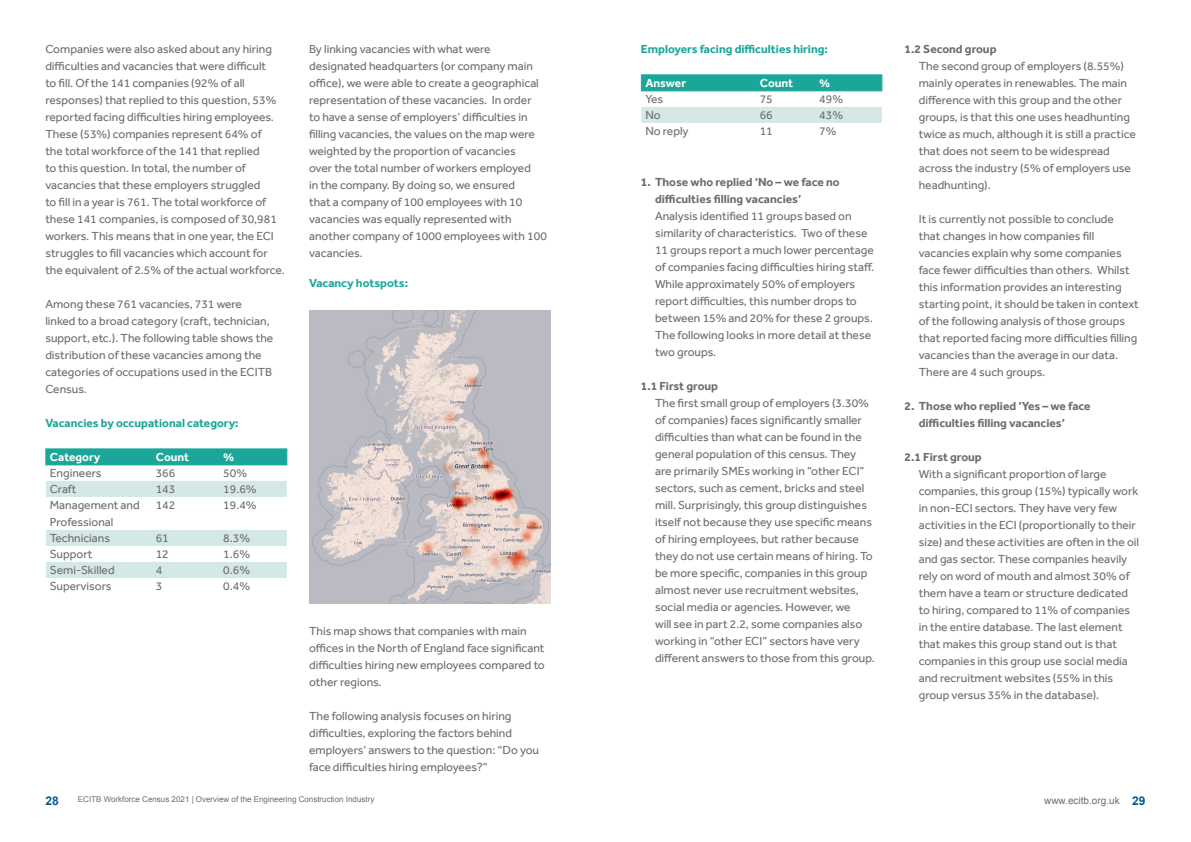
<style>
.page{position:relative;width:1191px;height:842px;background:#fff}
.page>*{position:absolute;margin:0;border:0;box-sizing:border-box;transform-origin:0 0}
.point_forms{font:12px/17px "Effra";color:#6c6d70}
.Body_text{font:12px/17px "Effra";color:#6c6d70}
.point_forms-2{font:700 12px/17px "Effra";color:#6c6d70}
.Body_text-2{font:700 12px "Effra";color:#1aa698}
.Body_text-3{font:700 12px "Effra";color:#fff}
.t1{font:700 12px "Arial";color:#015c90}
.t2{font:10px "Arial";color:#6c6d70}
.t3{font:8px "Arial";color:#6c6d70}
.s1{font-weight:700;font-size:12px;color:#015c90}
</style>
<div class="page">
<svg style="left:46px;top:481px;width:241px;height:97px"></svg>
<hr style="left:45px;top:448px;width:107px;height:1px;background:#1aa698">
<hr style="left:152px;top:448px;width:67px;height:1px;background:#1aa698">
<hr style="left:219px;top:448px;width:68px;height:1px;background:#1aa698">
<div style="left:45px;top:449px;width:242px;height:15px;background:#1aa698"></div>
<hr style="left:45px;top:464px;width:107px;height:1px;background:#1aa698">
<hr style="left:152px;top:464px;width:67px;height:1px;background:#1aa698">
<hr style="left:219px;top:464px;width:68px;height:1px;background:#1aa698">
<img style="left:309px;top:311px;width:241px;height:293px">
<div style="left:641px;top:107px;width:241px;height:16px;background:#d4e8e5"></div>
<hr style="left:641px;top:74px;width:114px;height:1px;background:#1aa698">
<hr style="left:755px;top:74px;width:60px;height:1px;background:#1aa698">
<hr style="left:815px;top:74px;width:67px;height:1px;background:#1aa698">
<div style="left:641px;top:75px;width:241px;height:15px;background:#1aa698"></div>
<hr style="left:641px;top:90px;width:114px;height:1px;background:#1aa698">
<hr style="left:755px;top:90px;width:60px;height:1px;background:#1aa698">
<hr style="left:815px;top:90px;width:67px;height:1px;background:#1aa698">
<p class="Body_text" style="left:45px;top:41px;width:228px">Companies were also asked about any hiring</p>
<p class="Body_text" style="left:45px;top:58px;width:222px">difficulties and vacancies that were difficult</p>
<p class="Body_text" style="left:45px;top:75px;width:201px">to fill. Of the 141 companies (92% of all</p>
<p class="Body_text" style="left:45px;top:92px;width:232px">responses) that replied to this question, 53%</p>
<p class="Body_text" style="left:45px;top:109px;width:230px">reported facing difficulties hiring employees.</p>
<p class="Body_text" style="left:45px;top:126px;width:218px">These (53%) companies represent 64% of</p>
<p class="Body_text" style="left:45px;top:143px;width:216px">the total workforce of the 141 that replied</p>
<p class="Body_text" style="left:45px;top:160px;width:202px">to this question. In total, the number of</p>
<p class="Body_text" style="left:45px;top:177px;width:217px">vacancies that these employers struggled</p>
<p class="Body_text" style="left:45px;top:194px;width:222px">to fill in a year is 761. The total workforce of</p>
<p class="Body_text" style="left:45px;top:211px;width:233px">these 141 companies, is composed of 30,981</p>
<p class="Body_text" style="left:45px;top:228px;width:230px">workers. This means that in one year, the ECI</p>
<p class="Body_text" style="left:45px;top:245px;width:224px">struggles to fill vacancies which account for</p>
<p class="Body_text" style="left:45px;top:262px;width:241px">the equivalent of 2.5% of the actual workforce.</p>
<p class="Body_text" style="left:45px;top:296px;width:198px">Among these 761 vacancies, 731 were</p>
<p class="Body_text" style="left:45px;top:313px;width:226px">linked to a broad category (craft, technician,</p>
<p class="Body_text" style="left:45px;top:330px;width:229px">support, etc.). The following table shows the</p>
<p class="Body_text" style="left:45px;top:347px;width:218px">distribution of these vacancies among the</p>
<p class="Body_text" style="left:45px;top:364px;width:228px">categories of occupations used in the ECITB</p>
<p class="Body_text" style="left:45px;top:381px;width:43px">Census.</p>
<p class="Body_text-2" style="left:45px;top:416px;width:195px">Vacancies by occupational category:</p>
<p class="Body_text-3" style="left:50px;top:450px;width:52px">Category</p>
<p class="Body_text-3" style="left:156px;top:450px;width:35px">Count</p>
<p class="Body_text-3" style="left:223px;top:450px;width:13px">%</p>
<p class="Body_text" style="left:50px;top:464px;width:53px">Engineers</p>
<p class="Body_text" style="left:156px;top:464px;width:21px">366</p>
<p class="Body_text" style="left:223px;top:464px;width:25px">50%</p>
<p class="Body_text" style="left:50px;top:480px;width:28px">Craft</p>
<p class="Body_text" style="left:156px;top:480px;width:21px">143</p>
<p class="Body_text" style="left:223px;top:480px;width:35px">19.6%</p>
<p class="Body_text" style="left:50px;top:496px;width:91px">Management and<br>Professional</p>
<p class="Body_text" style="left:156px;top:496px;width:21px">142</p>
<p class="Body_text" style="left:223px;top:496px;width:35px">19.4%</p>
<p class="Body_text" style="left:50px;top:529px;width:62px">Technicians</p>
<p class="Body_text" style="left:156px;top:529px;width:15px">61</p>
<p class="Body_text" style="left:223px;top:529px;width:28px">8.3%</p>
<p class="Body_text" style="left:50px;top:545px;width:44px">Support</p>
<p class="Body_text" style="left:156px;top:545px;width:15px">12</p>
<p class="Body_text" style="left:223px;top:545px;width:28px">1.6%</p>
<p class="Body_text" style="left:50px;top:561px;width:66px">Semi-Skilled</p>
<p class="Body_text" style="left:156px;top:561px;width:8px">4</p>
<p class="Body_text" style="left:223px;top:561px;width:28px">0.6%</p>
<p class="Body_text" style="left:50px;top:577px;width:63px">Supervisors</p>
<p class="Body_text" style="left:156px;top:577px;width:8px">3</p>
<p class="Body_text" style="left:223px;top:577px;width:28px">0.4%</p>
<p class="Body_text" style="left:309px;top:41px;width:239px">By linking vacancies with what were designated headquarters (or company main office), we were able to create a geographical representation of these vacancies. In order<br>to have a sense of employers’ difficulties in filling vacancies, the values on the map were weighted by the proportion of vacancies<br>over the total number of workers employed<br>in the company. By doing so, we ensured<br>that a company of 100 employees with 10 vacancies was equally represented with another company of 1000 employees with 100 vacancies.</p>
<p class="Body_text-2" style="left:641px;top:42px;width:189px">Employers facing difficulties hiring:</p>
<p class="Body_text-3" style="left:645px;top:76px;width:42px">Answer</p>
<p class="Body_text-3" style="left:759px;top:76px;width:35px">Count</p>
<p class="Body_text-3" style="left:819px;top:76px;width:13px">%</p>
<p class="Body_text" style="left:645px;top:90px;width:19px">Yes</p>
<p class="Body_text" style="left:759px;top:90px;width:15px">75</p>
<p class="Body_text" style="left:819px;top:90px;width:25px">49%</p>
<p class="Body_text" style="left:645px;top:106px;width:17px">No</p>
<p class="Body_text" style="left:759px;top:106px;width:15px">66</p>
<p class="Body_text" style="left:819px;top:106px;width:25px">43%</p>
<p class="Body_text" style="left:645px;top:122px;width:45px">No reply</p>
<p class="Body_text" style="left:759px;top:122px;width:15px">11</p>
<p class="Body_text" style="left:819px;top:122px;width:19px">7%</p>
<p class="point_forms-2" style="left:655px;top:173px;width:186px;text-indent:-14px">1. Those who replied ‘No – we face no difficulties filling vacancies’</p>
<p class="point_forms" style="left:655px;top:207px;width:220px">Analysis identified 11 groups based on similarity of characteristics. Two of these 11 groups report a much lower percentage of companies facing difficulties hiring staff.<br>While approximately 50% of employers report difficulties, this number drops to between 15% and 20% for these 2 groups.<br>The following looks in more detail at these two groups.</p>
<p class="point_forms-2" style="left:641px;top:377px;width:79px">1.1 First group</p>
<p class="point_forms" style="left:655px;top:394px;width:221px">The first small group of employers (3.30% of companies) faces significantly smaller difficulties than what can be found in the general population of this census. They are primarily SMEs working in “other ECI” sectors, such as cement, bricks and steel mill. Surprisingly, this group distinguishes itself not because they use specific means of hiring employees, but rather because they do not use certain means of hiring. To be more specific, companies in this group almost never use recruitment websites, social media or agencies. However, we<br>will see in part 2.2, some companies also working in “other ECI” sectors have very different answers to those from this group.</p>
<p class="Body_text-2" style="left:309px;top:276px;width:101px">Vacancy hotspots:</p>
<p class="Body_text" style="left:309px;top:622px;width:237px">This map shows that companies with main offices in the North of England face significant difficulties hiring new employees compared to other regions.</p>
<p class="Body_text" style="left:309px;top:707px;width:231px">The following analysis focuses on hiring difficulties, exploring the factors behind employers’ answers to the question: “Do you face difficulties hiring employees?”</p>
<p class="point_forms-2" style="left:904px;top:41px;width:93px">1.2 Second group</p>
<p class="point_forms" style="left:918px;top:58px;width:218px">The second group of employers (8.55%) mainly operates in renewables. The main difference with this group and the other groups, is that this one uses headhunting twice as much, although it is still a practice that does not seem to be widespread across the industry (5% of employers use headhunting).</p>
<p class="point_forms" style="left:918px;top:211px;width:221px">It is currently not possible to conclude<br>that changes in how companies fill vacancies explain why some companies face fewer difficulties than others. Whilst this information provides an interesting starting point, it should be taken in context of the following analysis of those groups that reported facing more difficulties filling vacancies than the average in our data.<br>There are 4 such groups.</p>
<p class="point_forms-2" style="left:918px;top:398px;width:173px;text-indent:-14px">2. Those who replied ‘Yes – we face difficulties filling vacancies’</p>
<p class="point_forms-2" style="left:904px;top:449px;width:79px">2.1 First group</p>
<p class="point_forms" style="left:918px;top:466px;width:222px">With a significant proportion of large companies, this group (15%) typically work in non-ECI sectors. They have very few activities in the ECI (proportionally to their size) and these activities are often in the oil and gas sector. These companies heavily rely on word of mouth and almost 30% of them have a team or structure dedicated to hiring, compared to 11% of companies in the entire database. The last element that makes this group stand out is that companies in this group use social media and recruitment websites (55% in this group versus 35% in the database).</p>
<p class="t1" style="left:45px;top:793px;width:15px">28</p>
<p class="t3" style="left:78px;top:794px;width:298px">ECITB Workforce Census 2021 | Overview of the Engineering Construction Industry</p>
<p class="t2" style="left:1044px;top:794px;width:103px">www.ecitb.org.uk <span class="s1">29</span></p>
</div>
